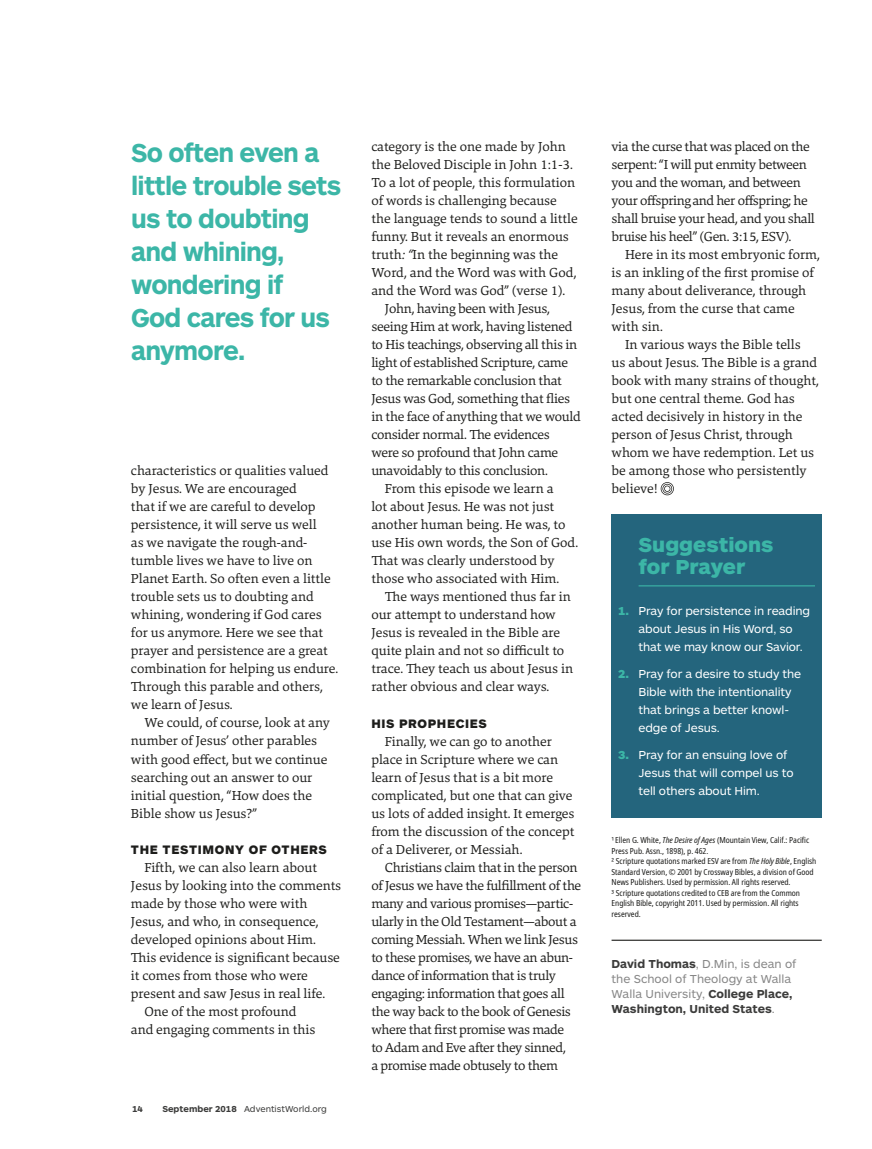
<style>
.page{position:relative;width:872px;height:1149px;background:#fff}
.page>*{position:absolute;margin:0;border:0;box-sizing:border-box;transform-origin:0 0}
.t1{font:700 27px/33px "ARS Maquette Pro";color:#3cb6a7;scale:.95 1}
.t2{font:900 21px/22.5px "ARS Maquette Pro";letter-spacing:.02em;color:#3cb6a7}
.t3{font:13.5px/18px "Danton";color:#1d1d1b}
.t4{font:13.5px/18px "Danton";letter-spacing:-.025em;color:#1d1d1b}
.t5{font:13.5px "Danton";letter-spacing:-.02em;color:#1d1d1b}
.t6{font:900 12.75px "ARS Maquette Pro";letter-spacing:.05em;color:#1d1d1b}
.t7{font:12px/18px "ARS Maquette Pro";letter-spacing:-.01em;color:#fff}
.t8{font:12px/15px "ARS Maquette Pro";color:#878787}
.t9{font:9px "ARS Maquette Pro";color:#3c3c3b}
.t10{font:700 9px "ARS Maquette Pro";color:#3c3c3b}
.t11{font:condensed 8.25px/10.5px "Noto Sans";letter-spacing:-.005em;color:#1d1d1b}
.s1{font-weight:700}
.s2{font-style:italic}
.s3{font-weight:900;color:#3cb6a7}
.s4{font-weight:700;color:#3c3c3b}
</style>
<div class="page">
<div style="left:611px;top:514px;width:210px;height:84px;background:#24657d"></div>
<hr style="left:638px;top:585px;width:177px;height:1px;background:#3cb6a7">
<div style="left:611px;top:598px;width:210px;height:68px;background:#24657d"></div>
<div style="left:611px;top:661px;width:210px;height:86px;background:#24657d"></div>
<div style="left:611px;top:742px;width:210px;height:75px;background:#24657d"></div>
<hr style="left:611px;top:939px;width:210px;height:1px;background:#1d1d1b">
<svg style="left:660px;top:482px;width:14px;height:13px"></svg>
<h1 class="t1" style="left:131px;top:135px;width:223px">So often even a little trouble sets us to doubting and whining, wondering if<br>God cares for us anymore.</h1>
<p class="t3" style="left:131px;top:461px;width:209px">characteristics or qualities valued by Jesus. We are encouraged<br>that if we are careful to develop persistence, it will serve us well<br>as we navigate the rough-and&shy;tumble lives we have to live on<br>Planet Earth. So often even a little trouble sets us to doubting and whining, wondering if God cares for us anymore. Here we see that prayer and persistence are a great combination for helping us endure.<br>Through this parable and others, we learn of Jesus.</p>
<p class="t3" style="left:131px;top:713px;width:200px;text-indent:14px">We could, of course, look at any number of Jesus’ other parables with good effect, but we continue searching out an answer to our initial question, “How does the<br>Bible show us Jesus?”</p>
<p class="t6" style="left:131px;top:840px;width:197px">THE TESTIMONY OF OTHERS</p>
<p class="t3" style="left:144px;top:857px;width:174px">Fifth, we can also learn about</p>
<p class="t3" style="left:131px;top:875px;width:212px">Jesus by looking into the comments</p>
<p class="t3" style="left:131px;top:893px;width:178px">made by those who were with</p>
<p class="t3" style="left:131px;top:911px;width:189px">Jesus, and who, in consequence,</p>
<p class="t3" style="left:131px;top:929px;width:186px">developed opinions about Him.</p>
<p class="t3" style="left:131px;top:947px;width:210px">This evidence is significant because</p>
<p class="t3" style="left:131px;top:965px;width:178px">it comes from those who were</p>
<p class="t3" style="left:131px;top:983px;width:196px">present and saw Jesus in real life.</p>
<p class="t3" style="left:144px;top:1001px;width:153px">One of the most profound</p>
<p class="t3" style="left:131px;top:1019px;width:186px">and engaging comments in this</p>
<p class="t10" style="left:132px;top:1103px;width:12px">14</p>
<p class="t9" style="left:162px;top:1103px;width:166px"><span class="s1">September 2018</span> AdventistWorld.org</p>
<p class="t3" style="left:371px;top:137px;width:196px">category is the one made by John</p>
<p class="t3" style="left:371px;top:155px;width:203px">the Beloved Disciple in John 1:1-3.</p>
<p class="t3" style="left:371px;top:173px;width:205px">To a lot of people, this formulation</p>
<p class="t3" style="left:371px;top:191px;width:187px">of words is challenging because</p>
<p class="t3" style="left:371px;top:209px;width:208px">the language tends to sound a little</p>
<p class="t3" style="left:371px;top:227px;width:199px">funny. But it reveals an enormous</p>
<p class="t3" style="left:371px;top:245px;width:188px">truth<span class="s2">: “</span>In the beginning was the</p>
<p class="t3" style="left:371px;top:263px;width:207px">Word, and the Word was with God,</p>
<p class="t3" style="left:371px;top:281px;width:195px">and the Word was God” (verse 1).</p>
<p class="t5" style="left:385px;top:300px;width:166px">John, having been with Jesus,</p>
<p class="t5" style="left:371px;top:318px;width:202px">seeing Him at work, having listened</p>
<p class="t5" style="left:371px;top:336px;width:207px">to His teachings, observing all this in</p>
<p class="t5" style="left:371px;top:354px;width:198px">light of established Scripture, came</p>
<p class="t5" style="left:371px;top:372px;width:192px">to the remarkable conclusion that</p>
<p class="t5" style="left:371px;top:390px;width:200px">Jesus was God, something that flies</p>
<p class="t5" style="left:371px;top:408px;width:211px">in the face of anything that we would</p>
<p class="t5" style="left:371px;top:426px;width:180px">consider normal. The evidences</p>
<p class="t5" style="left:371px;top:444px;width:188px">were so profound that John came</p>
<p class="t5" style="left:371px;top:462px;width:178px">unavoidably to this conclusion.</p>
<p class="t3" style="left:385px;top:479px;width:170px">From this episode we learn a</p>
<p class="t3" style="left:371px;top:497px;width:184px">lot about Jesus. He was not just</p>
<p class="t3" style="left:371px;top:515px;width:196px">another human being. He was, to</p>
<p class="t3" style="left:371px;top:533px;width:208px">use His own words, the Son of God.</p>
<p class="t3" style="left:371px;top:551px;width:185px">That was clearly understood by</p>
<p class="t3" style="left:371px;top:569px;width:189px">those who associated with Him.</p>
<p class="t3" style="left:385px;top:587px;width:187px">The ways mentioned thus far in</p>
<p class="t3" style="left:371px;top:605px;width:186px">our attempt to understand how</p>
<p class="t3" style="left:371px;top:623px;width:190px">Jesus is revealed in the Bible are</p>
<p class="t3" style="left:371px;top:641px;width:194px">quite plain and not so difficult to</p>
<p class="t3" style="left:371px;top:659px;width:203px">trace. They teach us about Jesus in</p>
<p class="t3" style="left:371px;top:677px;width:179px">rather obvious and clear ways.</p>
<p class="t6" style="left:371px;top:714px;width:117px">HIS PROPHECIES</p>
<p class="t3" style="left:371px;top:731px;width:205px;text-indent:14px">Finally, we can go to another place in Scripture where we can learn of Jesus that is a bit more complicated, but one that can give us lots of added insight. It emerges from the discussion of the concept of a Deliverer, or Messiah.</p>
<p class="t4" style="left:371px;top:857px;width:211px;text-indent:14px">Christians claim that in the person of Jesus we have the fulfillment of the many and various promises—partic&shy;ularly in the Old Testament—about a coming Messiah. When we link Jesus to these promises, we have an abun&shy;dance of information that is truly engaging: information that goes all the way back to the book of Genesis where that first promise was made<br>to Adam and Eve after they sinned,<br>a promise made obtusely to them</p>
<p class="t4" style="left:611px;top:137px;width:205px">via the curse that was placed on the serpent: “I will put enmity between you and the woman, and between your offspringand her offspring; he shall bruise your head, and you shall bruise his heel” (Gen. 3:15, ESV)<span class="s2">.</span></p>
<p class="t3" style="left:611px;top:245px;width:210px;text-indent:14px">Here in its most embryonic form, is an inkling of the first promise of many about deliverance, through<br>Jesus, from the curse that came with sin.</p>
<p class="t3" style="left:611px;top:335px;width:209px;text-indent:14px">In various ways the Bible tells<br>us about Jesus. The Bible is a grand book with many strains of thought, but one central theme. God has acted decisively in history in the person of Jesus Christ, through whom we have redemption. Let us be among those who persistently believe!</p>
<h2 class="t2" style="left:638px;top:532px;width:136px">Suggestions for Prayer</h2>
<p class="t7" style="left:638px;top:601px;width:173px;text-indent:-20px"><span class="s3">1.</span> Pray for persistence in reading about Jesus in His Word, so that we may know our Savior.</p>
<p class="t7" style="left:638px;top:664px;width:164px;text-indent:-20px"><span class="s3">2.</span> Pray for a desire to study the<br>Bible with the intentionality that brings a better knowl&shy;edge of Jesus.</p>
<p class="t7" style="left:638px;top:745px;width:156px;text-indent:-20px"><span class="s3">3.</span> Pray for an ensuing love of<br>Jesus that will compel us to tell others about Him.</p>
<p class="t11" style="left:611px;top:834px;width:206px">1 Ellen G. White, <span class="s2">The Desire of Ages</span> (Mountain View, Calif.: Pacific Press Pub. Assn., 1898), p. 462.<br>2 Scripture quotations marked ESV are from <span class="s2">The Holy Bible</span>, English Standard Version, © 2001 by Crossway Bibles, a division of Good News Publishers. Used by permission. All rights reserved.<br>3 Scripture quotations credited to CEB are from the Common English Bible, copyright 2011. Used by permission. All rights reserved.</p>
<p class="t8" style="left:611px;top:955px;width:186px"><span class="s4">David Thomas</span>, D.Min, is dean of the School of Theology at Walla<br>Walla University, <span class="s4">College Place,<br>Washington, United States</span>.</p>
</div>
